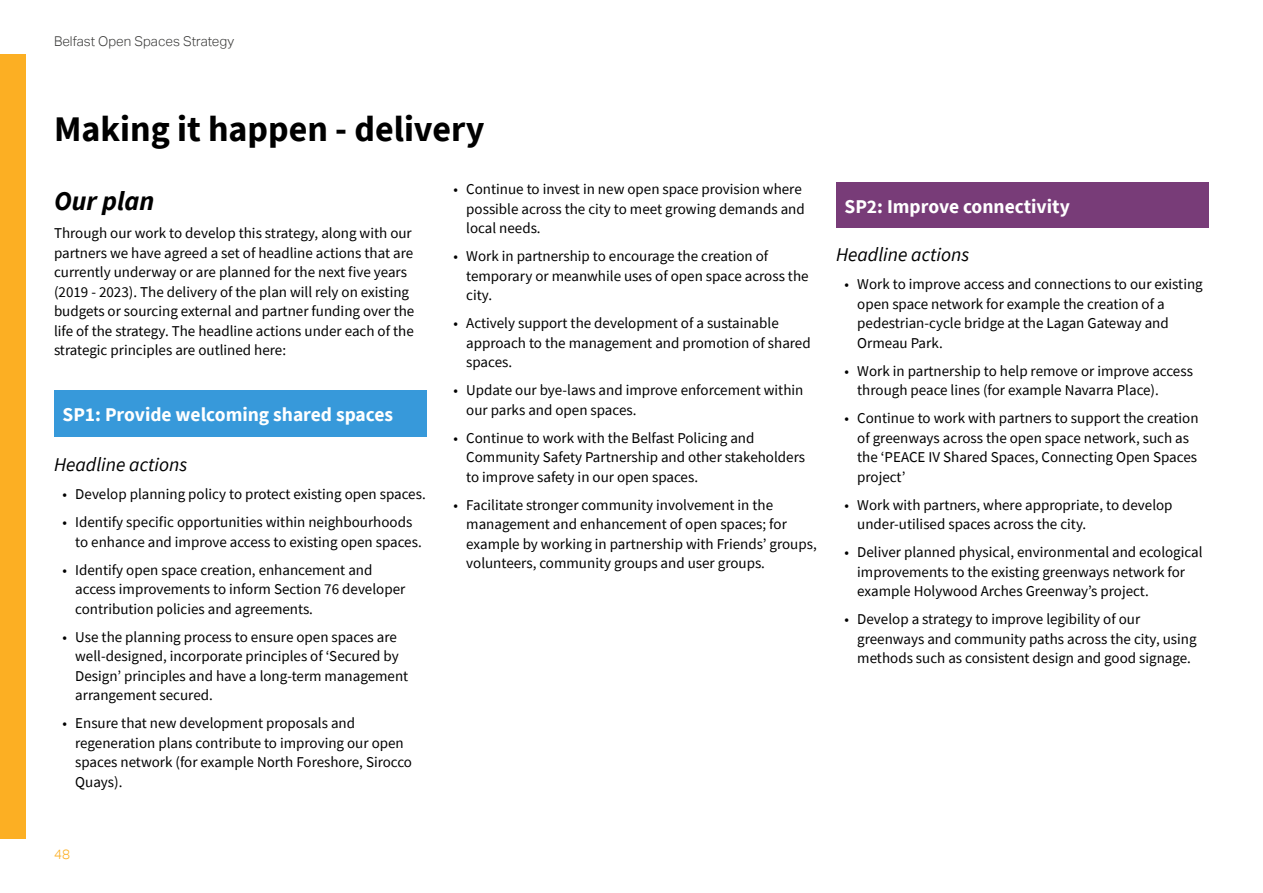
<style>
.page{position:relative;width:1263px;height:893px;background:#fff}
.page>*{position:absolute;margin:0;border:0;box-sizing:border-box;transform-origin:0 0}
.t1{font:700 36px "Source Sans Pro";color:#000}
.t2{font:italic 700 27px "Source Sans Pro";color:#000}
.t3{font:700 19.5px "Source Sans Pro";color:#fff}
.t4{font:italic 19.5px "Source Sans Pro";color:#000}
.t5{font:15px/19.5px "Source Sans Pro";color:#000}
.t6{font:300 13.5px "AECOM Sans";color:#3c3c3b}
.t7{font:300 13.5px "AECOM Sans";color:#fcaf23}
</style>
<div class="page">
<div style="left:0;top:54px;width:26px;height:785px;background:#fcaf23"></div>
<div style="left:54px;top:390px;width:373px;height:47px;background:#3799da"></div>
<div style="left:836px;top:183px;width:373px;height:45px;background:#783c78"></div>
<p class="t6" style="left:54px;top:34px;width:182px">Belfast Open Spaces Strategy</p>
<h1 class="t1" style="left:54px;top:104px;width:432px">Making it happen - delivery</h1>
<h2 class="t2" style="left:54px;top:183px;width:102px">Our plan</h2>
<p class="t5" style="left:54px;top:224px;width:362px">Through our work to develop this strategy, along with our partners we have agreed a set of headline actions that are currently underway or are planned for the next five years (2019 - 2023). The delivery of the plan will rely on existing budgets or sourcing external and partner funding over the life of the strategy. The headline actions under each of the strategic principles are outlined here:</p>
<h3 class="t3" style="left:63px;top:401px;width:332px">SP1: Provide welcoming shared spaces</h3>
<h3 class="t4" style="left:54px;top:452px;width:135px">Headline actions</h3>
<p class="t5" style="left:63px;top:484px;width:365px">• Develop planning policy to protect existing open spaces.</p>
<p class="t5" style="left:75px;top:512px;width:348px;text-indent:-13px">• Identify specific opportunities within neighbourhoods to enhance and improve access to existing open spaces.</p>
<p class="t5" style="left:75px;top:560px;width:332px;text-indent:-13px">• Identify open space creation, enhancement and access improvements to inform Section 76 developer contribution policies and agreements.</p>
<p class="t5" style="left:75px;top:627px;width:335px;text-indent:-13px">• Use the planning process to ensure open spaces are well-designed, incorporate principles of ‘Secured by Design’ principles and have a long-term management arrangement secured.</p>
<p class="t5" style="left:75px;top:713px;width:338px;text-indent:-13px">• Ensure that new development proposals and regeneration plans contribute to improving our open spaces network (for example North Foreshore, Sirocco Quays).</p>
<p class="t5" style="left:466px;top:179px;width:340px;text-indent:-13px">• Continue to invest in new open space provision where possible across the city to meet growing demands and local needs.</p>
<p class="t5" style="left:466px;top:246px;width:344px;text-indent:-13px">• Work in partnership to encourage the creation of temporary or meanwhile uses of open space across the city.</p>
<p class="t5" style="left:466px;top:313px;width:346px;text-indent:-13px">• Actively support the development of a sustainable approach to the management and promotion of shared spaces.</p>
<p class="t5" style="left:466px;top:380px;width:339px;text-indent:-13px">• Update our bye-laws and improve enforcement within our parks and open spaces.</p>
<p class="t5" style="left:466px;top:428px;width:340px;text-indent:-13px">• Continue to work with the Belfast Policing and<br>Community Safety Partnership and other stakeholders to improve safety in our open spaces.</p>
<p class="t5" style="left:466px;top:495px;width:352px;text-indent:-13px">• Facilitate stronger community involvement in the management and enhancement of open spaces; for example by working in partnership with Friends’ groups, volunteers, community groups and user groups.</p>
<h3 class="t3" style="left:844px;top:193px;width:227px">SP2: Improve connectivity</h3>
<h3 class="t4" style="left:836px;top:242px;width:135px">Headline actions</h3>
<p class="t5" style="left:857px;top:274px;width:347px;text-indent:-13px">• Work to improve access and connections to our existing open space network for example the creation of a pedestrian-cycle bridge at the Lagan Gateway and Ormeau Park.</p>
<p class="t5" style="left:857px;top:361px;width:337px;text-indent:-13px">• Work in partnership to help remove or improve access through peace lines (for example Navarra Place).</p>
<p class="t5" style="left:857px;top:408px;width:343px;text-indent:-13px">• Continue to work with partners to support the creation of greenways across the open space network, such as the ‘PEACE IV Shared Spaces, Connecting Open Spaces project’</p>
<p class="t5" style="left:857px;top:495px;width:317px;text-indent:-13px">• Work with partners, where appropriate, to develop under-utilised spaces across the city.</p>
<p class="t5" style="left:857px;top:542px;width:347px;text-indent:-13px">• Deliver planned physical, environmental and ecological improvements to the existing greenways network for example Holywood Arches Greenway’s project.</p>
<p class="t5" style="left:857px;top:609px;width:341px;text-indent:-13px">• Develop a strategy to improve legibility of our greenways and community paths across the city, using methods such as consistent design and good signage.</p>
<p class="t7" style="left:54px;top:846px;width:17px">48</p>
</div>
